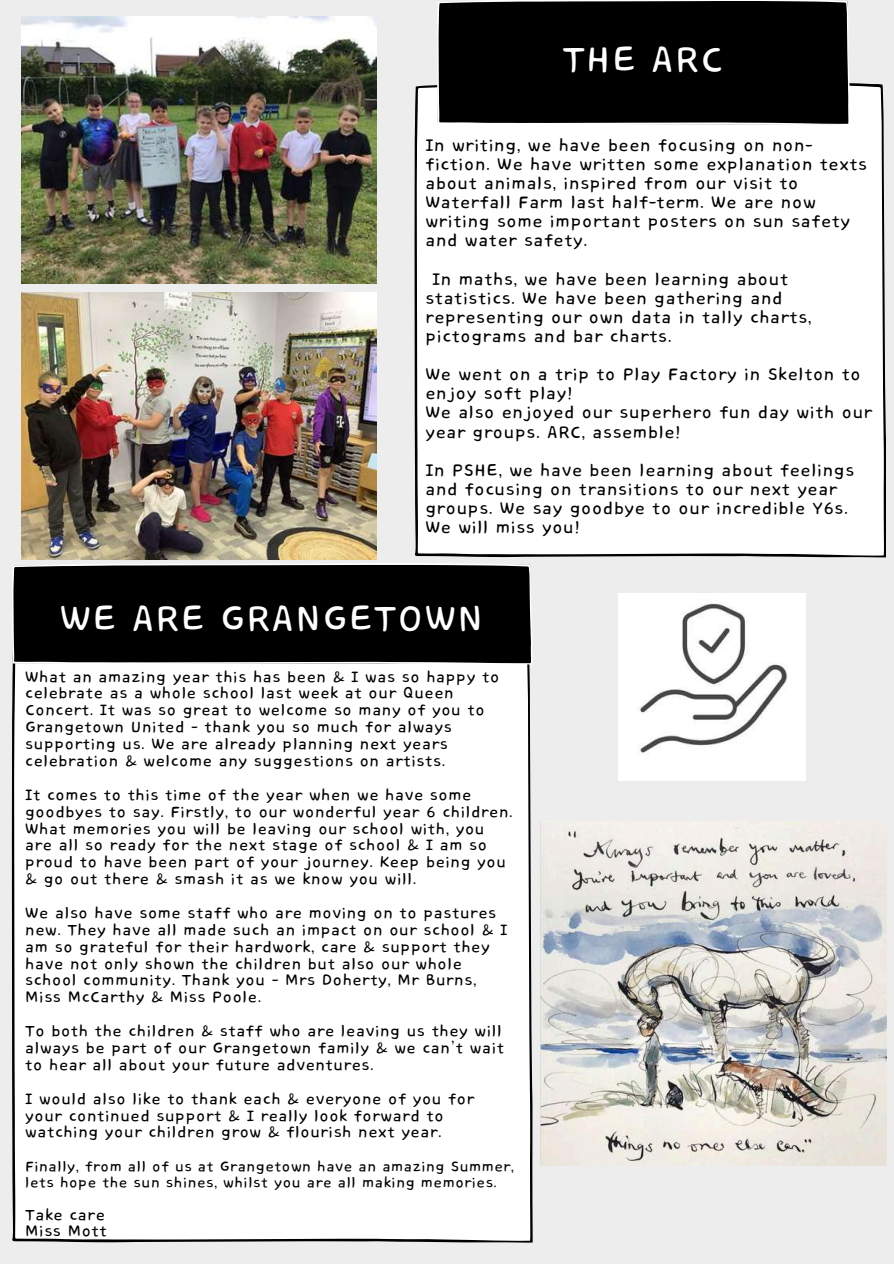
<style>
.page{position:relative;width:894px;height:1264px;background:#fff}
.page>*{position:absolute;margin:0;border:0;box-sizing:border-box;transform-origin:0 0}
.t1{font:45.75px "Core Bandi Face";color:#fff}
.t2{font:21.6px/19.2px "Core Bandi Face";color:#000}
.t3{font:19.65px/16.8px "Core Bandi Face";color:#000}
.t4{font:18.15px/15.8px "Core Bandi Face";color:#000}
</style>
<div class="page">
<div style="left:0;top:0;width:893px;height:1263px;background:#ededed"></div>
<div style="left:414px;top:83px;width:471px;height:474px;background:#fff"></div>
<div style="left:437px;top:0;width:412px;height:125px;background:#000"></div>
<div style="left:12px;top:664px;width:520px;height:578px;background:#fff"></div>
<svg style="left:12px;top:563px;width:520px;height:101px;background:#101010"></svg>
<img style="left:618px;top:593px;width:186px;height:187px">
<img style="left:21px;top:17px;width:356px;height:266px">
<img style="left:21px;top:292px;width:356px;height:267px">
<img style="left:540px;top:821px;width:345px;height:344px">
<h1 class="t1" style="left:562px;top:36px;width:163px">THE ARC</h1>
<p class="t2" style="left:425px;top:136px;width:443px">In writing, we have been focusing on non&shy;fiction. We have written some explanation texts about animals, inspired from our visit to Waterfall Farm last half-term. We are now writing some important posters on sun safety and water safety.</p>
<p class="t2" style="left:425px;top:270px;width:388px;text-indent:7px">In maths, we have been learning about statistics. We have been gathering and representing our own data in tally charts, pictograms and bar charts.</p>
<p class="t2" style="left:425px;top:365px;width:448px">We went on a trip to Play Factory in Skelton to enjoy soft play!<br>We also enjoyed our superhero fun day with our year groups. ARC, assemble!</p>
<p class="t2" style="left:425px;top:461px;width:431px">In PSHE, we have been learning about feelings and focusing on transitions to our next year groups. We say goodbye to our incredible Y6s.<br>We will miss you!</p>
<h1 class="t1" style="left:60px;top:594px;width:426px">WE ARE GRANGETOWN</h1>
<p class="t3" style="left:25px;top:669px;width:476px">What an amazing year this has been &amp; I was so happy to celebrate as a whole school last week at our Queen Concert. It was so great to welcome so many of you to Grangetown United - thank you so much for always supporting us. We are already planning next years celebration &amp; welcome any suggestions on artists.</p>
<p class="t3" style="left:25px;top:787px;width:489px">It comes to this time of the year when we have some goodbyes to say. Firstly, to our wonderful year 6 children.<br>What memories you will be leaving our school with, you are all so ready for the next stage of school &amp; I am so proud to have been part of your journey. Keep being you &amp; go out there &amp; smash it as we know you will.</p>
<p class="t3" style="left:25px;top:905px;width:484px">We also have some staff who are moving on to pastures new. They have all made such an impact on our school &amp; I am so grateful for their hardwork, care &amp; support they have not only shown the children but also our whole school community. Thank you - Mrs Doherty, Mr Burns, Miss McCarthy &amp; Miss Poole.</p>
<p class="t3" style="left:25px;top:1023px;width:481px;text-align:justify">To both the children &amp; staff who are leaving us they will always be part of our Grangetown family &amp; we can’t wait to hear all about your future adventures.</p>
<p class="t3" style="left:25px;top:1090px;width:451px">I would also like to thank each &amp; everyone of you for your continued support &amp; I really look forward to watching your children grow &amp; flourish next year.</p>
<p class="t4" style="left:25px;top:1159px;width:490px">Finally, from all of us at Grangetown have an amazing Summer, lets hope the sun shines, whilst you are all making memories.</p>
<p class="t3" style="left:25px;top:1206px;width:84px">Take care<br>Miss Mott</p>
</div>
